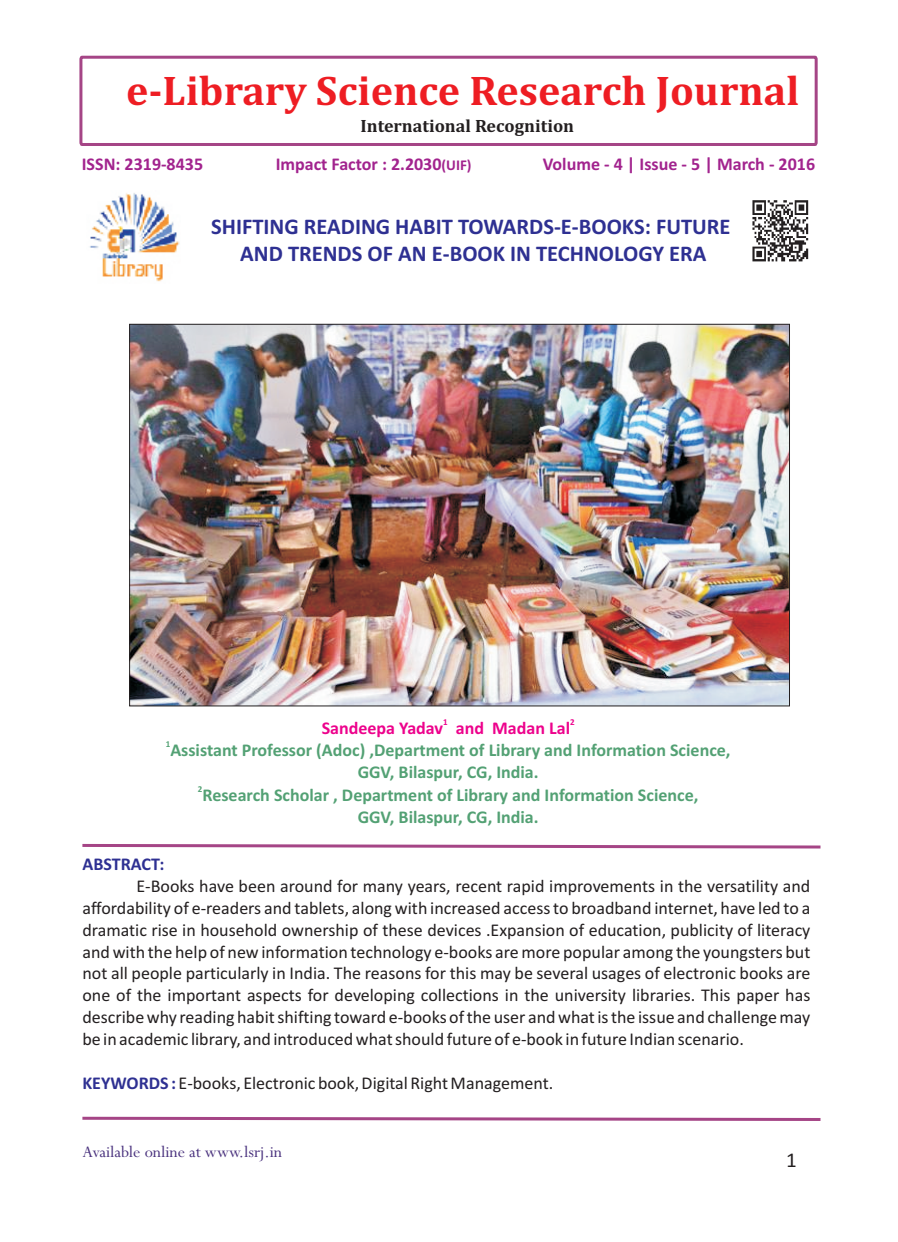
<style>
.page{position:relative;width:898px;height:1242px;background:#fff}
.page>*{position:absolute;margin:0;border:0;box-sizing:border-box;transform-origin:0 0}
.t1{font:700 42px "Cambria";color:#ee1d23}
.t2{font:700 22.5px/27.5px "Calibri";color:#2e3092;text-align:center}
.t3{font:21px "Calibri";color:#231f20}
.t4{font:18px/21.9px "Calibri";color:#231f20;text-align:justify}
.t5{font:700 18px/21.9px "Calibri";color:#53a174;text-align:center}
.t6{font:700 18px "Calibri";color:#a2238e}
.t7{font:18px "Perpetua";color:#49317d}
.t8{font:700 18px "Cambria";color:#231f20}
.t9{font:700 18px "Calibri";color:#ed028c}
.t10{font:700 18px "Calibri";color:#2e3092}
.t11{font:700 9px "Calibri";color:#ed028c}
.t12{font:700 9px "Calibri";color:#53a174}
.s1{font-size:15px}
.s2{font-weight:700;color:#2e3092}
</style>
<div class="page">
<img style="left:752px;top:200px;width:57px;height:62px">
<svg style="left:82px;top:1116px;width:739px;height:5px"></svg>
<svg style="left:79px;top:55px;width:739px;height:91px"></svg>
<svg style="left:82px;top:843px;width:739px;height:6px"></svg>
<img style="left:131px;top:326px;width:656px;height:378px">
<img style="left:89px;top:193px;width:91px;height:89px">
<h1 class="t1" style="left:126px;top:72px;width:674px">e-Library Science Research Journal</h1>
<p class="t8" style="left:360px;top:118px;width:215px">International Recognition</p>
<p class="t6" style="left:82px;top:156px;width:123px">ISSN: 2319-8435</p>
<p class="t6" style="left:275px;top:156px;width:197px">Impact Factor : 2.2030<span class="s1">(UIF)</span></p>
<p class="t6" style="left:542px;top:156px;width:274px">Volume - 4 | Issue - 5 | March - 2016</p>
<p class="t2" style="left:211px;top:215px;width:520px">SHIFTING READING HABIT TOWARDS-E-BOOKS: FUTURE<br>AND TRENDS OF AN E-BOOK IN TECHNOLOGY ERA</p>
<p class="t11" style="left:443px;top:718px;width:6px">1</p>
<p class="t11" style="left:570px;top:718px;width:6px">2</p>
<p class="t9" style="left:321px;top:720px;width:250px">Sandeepa Yadav and Madan Lal</p>
<p class="t12" style="left:166px;top:740px;width:6px">1</p>
<p class="t5" style="left:170px;top:741px;width:561px">Assistant Professor (Adoc) ,Department of Library and Information Science,<br>GGV, Bilaspur, CG, India.</p>
<p class="t12" style="left:198px;top:785px;width:6px">2</p>
<p class="t5" style="left:202px;top:785px;width:497px">Research Scholar , Department of Library and Information Science,<br>GGV, Bilaspur, CG, India.</p>
<p class="t10" style="left:82px;top:856px;width:83px">ABSTRACT:</p>
<p class="t4" style="left:82px;top:876px;width:729px;text-indent:54px">E-Books have been around for many years, recent rapid improvements in the versatility and affordability of e-readers and tablets, along with increased access to broadband internet, have led to a dramatic rise in household ownership of these devices .Expansion of education, publicity of literacy and with the help of new information technology e-books are more popular among the youngsters but not all people particularly in India. The reasons for this may be several usages of electronic books are one of the important aspects for developing collections in the university libraries. This paper has describe why reading habit shifting toward e-books of the user and what is the issue and challenge may be in academic library, and introduced what should future of e-book in future Indian scenario.</p>
<p class="t4" style="left:82px;top:1074px;width:472px"><span class="s2">KEYWORDS :</span>E-books, Electronic book, Digital Right Management.</p>
<p class="t7" style="left:82px;top:1145px;width:201px">Available online at www.lsrj.in</p>
<p class="t3" style="left:785px;top:1150px;width:12px">1</p>
</div>
